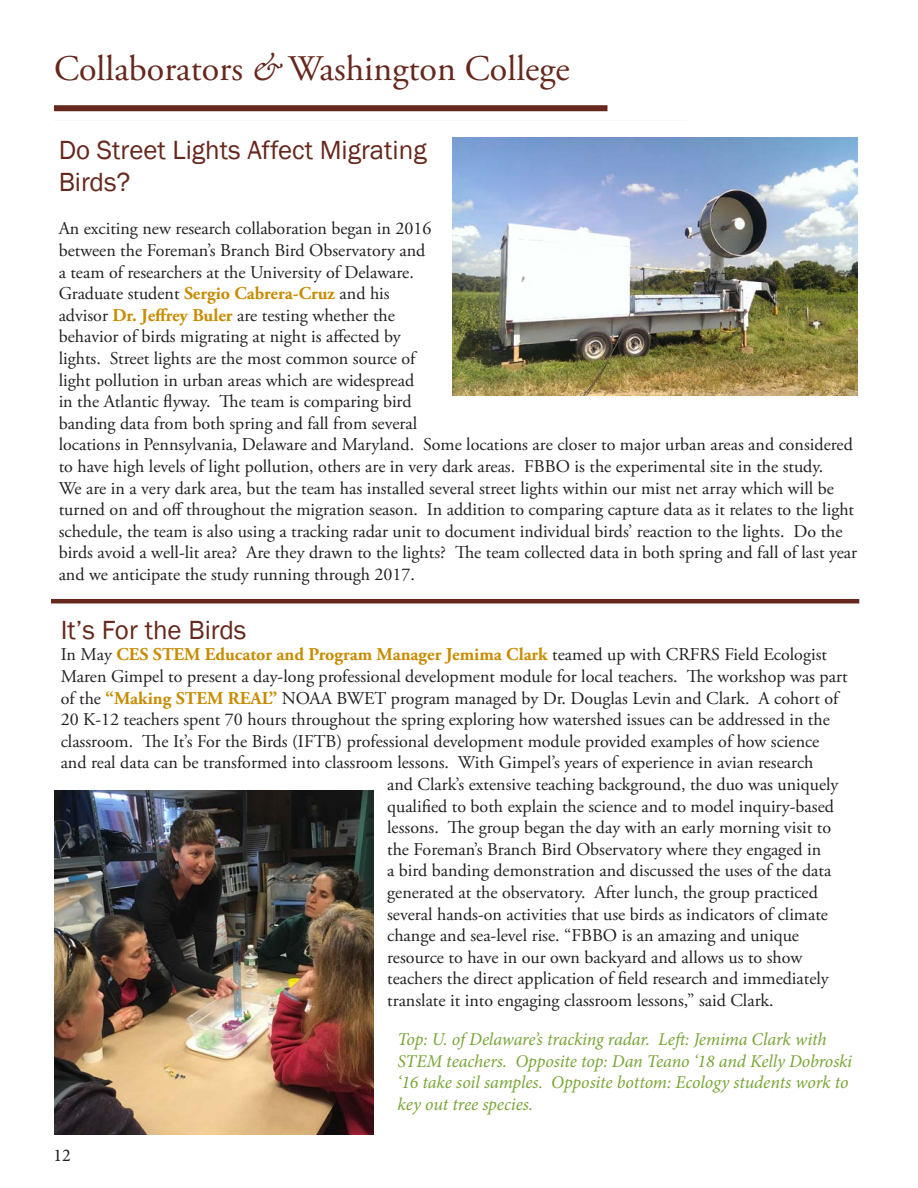
<style>
.page{position:relative;width:918px;height:1188px;background:#fff}
.page>*{position:absolute;margin:0;border:0;box-sizing:border-box;transform-origin:0 0}
.t1{font:36px "Adobe Garamond Pro";color:#66271c}
.t2{font:27px/32.4px "Franklin Gothic";color:#66271c}
.t3{font:18px/21.6px "Adobe Garamond Pro";color:#231f20}
.t4{font:italic 18px/21.6px "Minion Pro";letter-spacing:-.01em;color:#79a537}
.t5{font:700 18px "Adobe Garamond Pro";color:#c78c00}
.t6{font:18px "Minion Pro";color:#231f20}
.s1{font-style:italic}
.s2{font-weight:700;color:#c78c00}
.s3{font-weight:400;color:#231f20}
</style>
<div class="page">
<svg style="left:54px;top:111px;width:554px;height:1px"></svg>
<hr style="left:51px;top:599px;width:808px;height:4px;background:#66271c">
<svg style="left:54px;top:105px;width:554px;height:6px;background:#6b2f24"></svg>
<img style="left:453px;top:137px;width:404px;height:259px">
<img style="left:54px;top:791px;width:320px;height:344px">
<p class="t1" style="left:54px;top:47px;width:517px">Collaborators <span class="s1">&amp;</span> Washington College</p>
<p class="t2" style="left:59px;top:134px;width:369px">Do Street Lights Affect Migrating<br>Birds?</p>
<p class="t3" style="left:59px;top:218px;width:800px">An exciting new research collaboration began in 2016<br>between the Foreman’s Branch Bird Observatory and<br>a team of researchers at the University of Delaware.<br>Graduate student <span class="s2">Sergio Cabrera-Cruz</span> and his<br>advisor <span class="s2">Dr. Jeffrey Buler</span> are testing whether the<br>behavior of birds migrating at night is affected by<br>lights. Street lights are the most common source of<br>light pollution in urban areas which are widespread<br>in the Atlantic flyway. The team is comparing bird<br>banding data from both spring and fall from several<br>locations in Pennsylvania, Delaware and Maryland. Some locations are closer to major urban areas and considered to have high levels of light pollution, others are in very dark areas. FBBO is the experimental site in the study.<br>We are in a very dark area, but the team has installed several street lights within our mist net array which will be turned on and off throughout the migration season. In addition to comparing capture data as it relates to the light schedule, the team is also using a tracking radar unit to document individual birds’ reaction to the lights. Do the birds avoid a well-lit area? Are they drawn to the lights? The team collected data in both spring and fall of last year and we anticipate the study running through 2017.</p>
<p class="t2" style="left:61px;top:614px;width:187px">It’s For the Birds</p>
<p class="t5" style="left:61px;top:644px;width:768px"><span class="s3">In May</span> CES STEM Educator and Program Manager Jemima Clark <span class="s3">teamed up with CRFRS Field Ecologist</span></p>
<p class="t3" style="left:61px;top:666px;width:788px">Maren Gimpel to present a day-long professional development module for local teachers. The workshop was part</p>
<p class="t3" style="left:61px;top:688px;width:779px">of the <span class="s2">“Making STEM REAL”</span> NOAA BWET program managed by Dr. Douglas Levin and Clark. A cohort of</p>
<p class="t3" style="left:61px;top:709px;width:771px">20 K-12 teachers spent 70 hours throughout the spring exploring how watershed issues can be addressed in the</p>
<p class="t3" style="left:61px;top:731px;width:760px">classroom. The It’s For the Birds (IFTB) professional development module provided examples of how science</p>
<p class="t3" style="left:61px;top:753px;width:754px">and real data can be transformed into classroom lessons. With Gimpel’s years of experience in avian research</p>
<p class="t3" style="left:387px;top:774px;width:453px">and Clark’s extensive teaching background, the duo was uniquely</p>
<p class="t3" style="left:387px;top:796px;width:448px">qualified to both explain the science and to model inquiry-based</p>
<p class="t3" style="left:387px;top:817px;width:445px">lessons. The group began the day with an early morning visit to</p>
<p class="t3" style="left:387px;top:839px;width:436px">the Foreman’s Branch Bird Observatory where they engaged in</p>
<p class="t3" style="left:387px;top:861px;width:446px">a bird banding demonstration and discussed the uses of the data</p>
<p class="t3" style="left:387px;top:882px;width:432px">generated at the observatory. After lunch, the group practiced</p>
<p class="t3" style="left:387px;top:904px;width:442px">several hands-on activities that use birds as indicators of climate</p>
<p class="t3" style="left:387px;top:925px;width:413px">change and sea-level rise. “FBBO is an amazing and unique</p>
<p class="t3" style="left:387px;top:947px;width:417px">resource to have in our own backyard and allows us to show</p>
<p class="t3" style="left:387px;top:969px;width:443px">teachers the direct application of field research and immediately</p>
<p class="t3" style="left:387px;top:990px;width:388px">translate it into engaging classroom lessons,” said Clark.</p>
<p class="t6" style="left:53px;top:1143px;width:19px">12</p>
<p class="t4" style="left:397px;top:1028px;width:456px">Top: U. of Delaware’s tracking radar. Left: Jemima Clark with STEM teachers. Opposite top: Dan Teano ‘18 and Kelly Dobroski ‘16 take soil samples. Opposite bottom: Ecology students work to key out tree species.</p>
</div>
